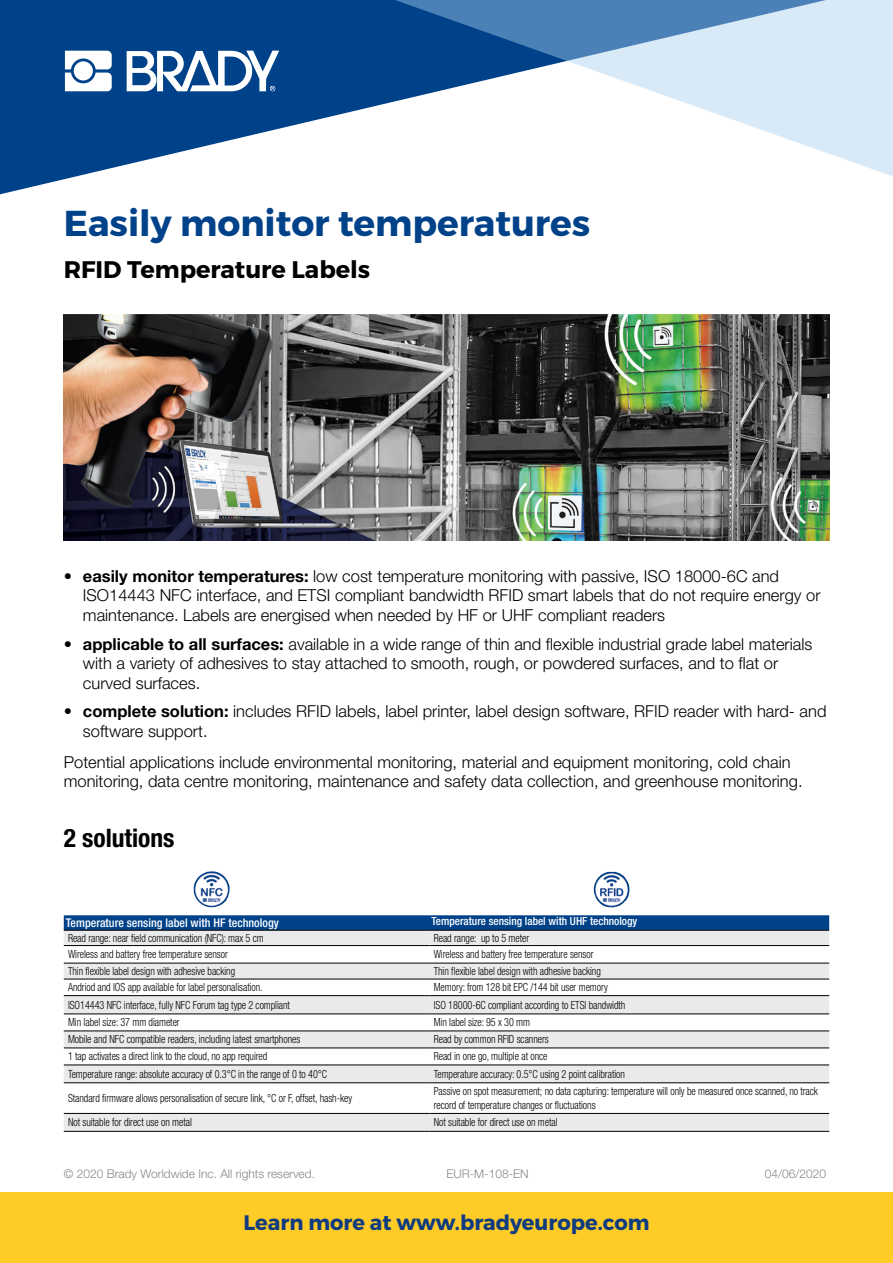
<style>
.page{position:relative;width:893px;height:1263px;background:#fff}
.page>*{position:absolute;margin:0;border:0;box-sizing:border-box;transform-origin:0 0}
.t1{font:700 36px "Montserrat";color:#004289}
.t2{font:700 condensed 25.5px "Helvetica Neue LT Pro";color:#000}
.t3{font:700 24px "Montserrat";color:#000}
.t4{font:700 21px "Montserrat";color:#0f3b80}
.t5{font:300 16.5px/19.8px "Helvetica Neue LT Pro";color:#000}
.t6{font:300 12px "Helvetica Neue LT Pro";color:#878787}
.t7{font:500 condensed 12px "Helvetica Neue LT Pro";color:#fff}
.t8{font:300 condensed 11.25px/13.5px "Helvetica Neue LT Pro";letter-spacing:-.005em;color:#000;scale:.9 1}
.t9{font:500 condensed 11.25px "Helvetica Neue LT Pro";color:#fff}
.s1{font-weight:700}
</style>
<div class="page">
<svg style="left:0;top:0;width:359px;height:195px;fill:#004289"></svg>
<svg style="left:359px;top:0;width:534px;height:176px"></svg>
<div style="left:0;top:1192px;width:893px;height:71px;background:#fecb27"></div>
<svg style="left:64px;top:915px;width:765px;height:15px;background:#054489"></svg>
<div style="left:64px;top:931px;width:765px;height:200px;background:#e9eaec"></div>
<svg style="left:64px;top:946px;width:765px;height:167px"></svg>
<svg style="left:64px;top:980px;width:765px;height:15px"></svg>
<hr style="left:429px;top:930px;width:400px;height:1px;background:#000">
<hr style="left:429px;top:1113px;width:400px;height:1px;background:#000">
<hr style="left:429px;top:1131px;width:400px;height:1px;background:#000">
<hr style="left:64px;top:1113px;width:365px;height:1px;background:#000">
<hr style="left:64px;top:1131px;width:365px;height:1px;background:#000">
<hr style="left:64px;top:930px;width:365px;height:1px;background:#000">
<hr style="left:64px;top:945px;width:365px;height:1px;background:#000">
<hr style="left:429px;top:945px;width:400px;height:1px;background:#000">
<hr style="left:429px;top:963px;width:400px;height:1px;background:#000">
<hr style="left:429px;top:979px;width:400px;height:1px;background:#000">
<hr style="left:64px;top:963px;width:365px;height:1px;background:#000">
<hr style="left:64px;top:979px;width:365px;height:1px;background:#000">
<hr style="left:429px;top:995px;width:400px;height:1px;background:#000">
<hr style="left:429px;top:1013px;width:400px;height:1px;background:#000">
<hr style="left:64px;top:995px;width:365px;height:1px;background:#000">
<hr style="left:64px;top:1013px;width:365px;height:1px;background:#000">
<hr style="left:429px;top:1030px;width:400px;height:1px;background:#000">
<hr style="left:429px;top:1047px;width:400px;height:1px;background:#000">
<hr style="left:64px;top:1030px;width:365px;height:1px;background:#000">
<hr style="left:64px;top:1047px;width:365px;height:1px;background:#000">
<hr style="left:429px;top:1064px;width:400px;height:1px;background:#000">
<hr style="left:429px;top:1082px;width:400px;height:1px;background:#000">
<hr style="left:64px;top:1064px;width:365px;height:1px;background:#000">
<hr style="left:64px;top:1082px;width:365px;height:1px;background:#000">
<svg style="left:65px;top:51px;width:47px;height:40px"></svg>
<svg style="left:127px;top:51px;width:152px;height:40px"></svg>
<img style="left:593px;top:872px;width:37px;height:35px">
<img style="left:194px;top:871px;width:36px;height:36px">
<img style="left:64px;top:315px;width:765px;height:225px">
<h1 class="t1" style="left:64px;top:201px;width:528px">Easily monitor temperatures</h1>
<h3 class="t3" style="left:64px;top:255px;width:308px">RFID Temperature Labels</h3>
<p class="t5" style="left:83px;top:565px;width:739px;text-indent:-19px">• <span class="s1">easily monitor temperatures:</span> low cost temperature monitoring with passive, ISO 18000-6C and<br>ISO14443 NFC interface, and ETSI compliant bandwidth RFID smart labels that do not require energy or maintenance. Labels are energised when needed by HF or UHF compliant readers</p>
<h3 class="t5" style="left:83px;top:633px;width:731px;text-indent:-19px"><span class="s1">• applicable to all surfaces:</span> available in a wide range of thin and flexible industrial grade label materials with a variety of adhesives to stay attached to smooth, rough, or powdered surfaces, and to flat or curved surfaces.</h3>
<h3 class="t5" style="left:83px;top:701px;width:745px;text-indent:-19px"><span class="s1">• complete solution:</span> includes RFID labels, label printer, label design software, RFID reader with hard- and software support.</h3>
<h3 class="t5" style="left:64px;top:751px;width:740px">Potential applications include environmental monitoring, material and equipment monitoring, cold chain monitoring, data centre monitoring, maintenance and safety data collection, and greenhouse monitoring.</h3>
<h2 class="t2" style="left:64px;top:823px;width:112px">2 solutions</h2>
<p class="t7" style="left:66px;top:916px;width:215px">Temperature sensing label with HF technology</p>
<p class="t9" style="left:432px;top:914px;width:207px">Temperature sensing label with UHF technology</p>
<p class="t8" style="left:68px;top:931px;width:219px">Read range: near field communication (NFC): max 5 cm</p>
<p class="t8" style="left:434px;top:931px;width:108px">Read range: up to 5 meter</p>
<p class="t8" style="left:68px;top:947px;width:179px">Wireless and battery free temperature sensor</p>
<p class="t8" style="left:434px;top:947px;width:179px">Wireless and battery free temperature sensor</p>
<p class="t8" style="left:68px;top:964px;width:187px">Thin flexible label design with adhesive backing</p>
<p class="t8" style="left:434px;top:964px;width:187px">Thin flexible label design with adhesive backing</p>
<p class="t8" style="left:68px;top:980px;width:218px">Andriod and IOS app available for label personalisation.</p>
<p class="t8" style="left:434px;top:980px;width:195px">Memory: from 128 bit EPC /144 bit user memory</p>
<p class="t8" style="left:68px;top:998px;width:248px">ISO14443 NFC interface, fully NFC Forum tag type 2 compliant</p>
<p class="t8" style="left:434px;top:998px;width:214px">ISO 18000-6C compliant according to ETSI bandwidth</p>
<p class="t8" style="left:68px;top:1016px;width:126px">Min label size: 37 mm diameter</p>
<p class="t8" style="left:434px;top:1016px;width:109px">Min label size: 95 x 30 mm</p>
<p class="t8" style="left:68px;top:1033px;width:260px">Mobile and NFC compatible readers, including latest smartphones</p>
<p class="t8" style="left:434px;top:1033px;width:129px">Read by common RFID scanners</p>
<p class="t8" style="left:68px;top:1050px;width:223px">1 tap activates a direct link to the cloud, no app required</p>
<p class="t8" style="left:434px;top:1050px;width:128px">Read in one go, multiple at once</p>
<p class="t8" style="left:68px;top:1067px;width:289px">Temperature range: absolute accuracy of 0.3°C in the range of 0 to 40°C</p>
<p class="t8" style="left:434px;top:1067px;width:214px">Temperature accuracy: 0.5°C using 2 point calibration</p>
<p class="t8" style="left:68px;top:1091px;width:317px">Standard firmware allows personalisation of secure link, °C or F, offset, hash-key</p>
<p class="t8" style="left:434px;top:1085px;width:429px">Passive on spot measurement; no data capturing: temperature will only be measured once scanned, no track record of temperature changes or fluctuations</p>
<p class="t8" style="left:68px;top:1116px;width:139px">Not suitable for direct use on metal</p>
<p class="t8" style="left:434px;top:1116px;width:139px">Not suitable for direct use on metal</p>
<p class="t6" style="left:64px;top:1166px;width:253px">© 2020 Brady Worldwide Inc. All rights reserved.</p>
<p class="t6" style="left:446px;top:1166px;width:84px">EUR-M-108-EN</p>
<p class="t6" style="left:765px;top:1166px;width:63px">04/06/2020</p>
<h3 class="t4" style="left:243px;top:1209px;width:408px">Learn more at www.bradyeurope.com</h3>
</div>
